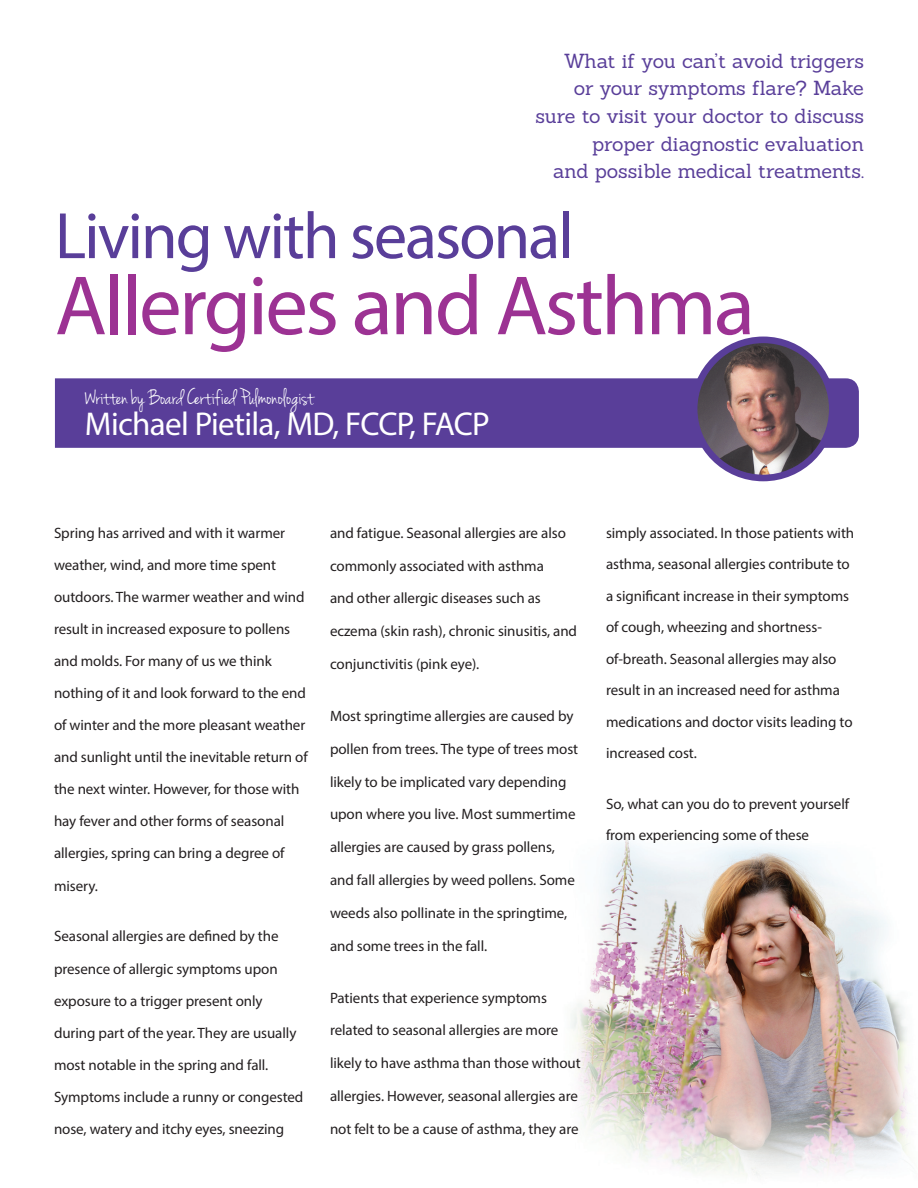
<style>
.page{position:relative;width:918px;height:1188px;background:#fff}
.page>*{position:absolute;margin:0;border:0;box-sizing:border-box;transform-origin:0 0}
.t1{font:84.9px "Myriad Pro";letter-spacing:-.03em;color:#9c3293}
.t2{font:66.15px "Myriad Pro";letter-spacing:-.03em;color:#593e99}
.t3{font:33.15px "Myriad Pro";letter-spacing:-.02em;color:#fff}
.t4{font:23.1px "Jenna Sue";color:#fff}
.t5{font:19.8px/27.6px "Sanchez";letter-spacing:-.005em;color:#593e99;text-align:right}
.t6{font:15px/32.1px "Myriad Pro";letter-spacing:-.005em;color:#231f20}
</style>
<div class="page">
<img style="left:571px;top:836px;width:338px;height:341px">
<div style="left:55px;top:378px;width:804px;height:70px;background:#593e99"></div>
<img style="left:694px;top:340px;width:138px;height:138px;border-radius:69px">
<div style="left:691px;top:337px;width:145px;height:144px;border:7px solid #593e99;border-radius:50%"></div>
<h3 class="t5" style="left:535px;top:47px;width:330px">What if you can’t avoid triggers<br>or your symptoms flare? Make sure to visit your doctor to discuss proper diagnostic evaluation<br>and possible medical treatments.</h3>
<h2 class="t2" style="left:55px;top:195px;width:520px">Living with seasonal</h2>
<h1 class="t1" style="left:55px;top:253px;width:702px">Allergies and Asthma</h1>
<h3 class="t4" style="left:85px;top:384px;width:231px">Written by Board Certified Pulmonologist</h3>
<h3 class="t3" style="left:85px;top:404px;width:407px">Michael Pietila, MD, FCCP, FACP</h3>
<p class="t6" style="left:54px;top:516px;width:255px">Spring has arrived and with it warmer weather, wind, and more time spent outdoors. The warmer weather and wind result in increased exposure to pollens and molds. For many of us we think nothing of it and look forward to the end of winter and the more pleasant weather and sunlight until the inevitable return of the next winter. However, for those with hay fever and other forms of seasonal allergies, spring can bring a degree of misery.</p>
<p class="t6" style="left:54px;top:920px;width:251px">Seasonal allergies are defined by the presence of allergic symptoms upon exposure to a trigger present only during part of the year. They are usually most notable in the spring and fall.<br>Symptoms include a runny or congested nose, watery and itchy eyes, sneezing</p>
<p class="t6" style="left:330px;top:516px;width:249px;line-height:32.8px">and fatigue. Seasonal allergies are also commonly associated with asthma<br>and other allergic diseases such as eczema (skin rash), chronic sinusitis, and conjunctivitis (pink eye).</p>
<p class="t6" style="left:330px;top:699px;width:250px;line-height:32.8px">Most springtime allergies are caused by pollen from trees. The type of trees most likely to be implicated vary depending upon where you live. Most summertime allergies are caused by grass pollens, and fall allergies by weed pollens. Some weeds also pollinate in the springtime, and some trees in the fall.</p>
<p class="t6" style="left:330px;top:981px;width:252px;line-height:32.8px">Patients that experience symptoms related to seasonal allergies are more likely to have asthma than those without allergies. However, seasonal allergies are not felt to be a cause of asthma, they are</p>
<p class="t6" style="left:606px;top:517px;width:250px;line-height:31.5px">simply associated. In those patients with asthma, seasonal allergies contribute to a significant increase in their symptoms of cough, wheezing and shortness&shy;of-breath. Seasonal allergies may also result in an increased need for asthma medications and doctor visits leading to increased cost.</p>
<p class="t6" style="left:606px;top:788px;width:245px;line-height:31.5px">So, what can you do to prevent yourself from experiencing some of these</p>
</div>
